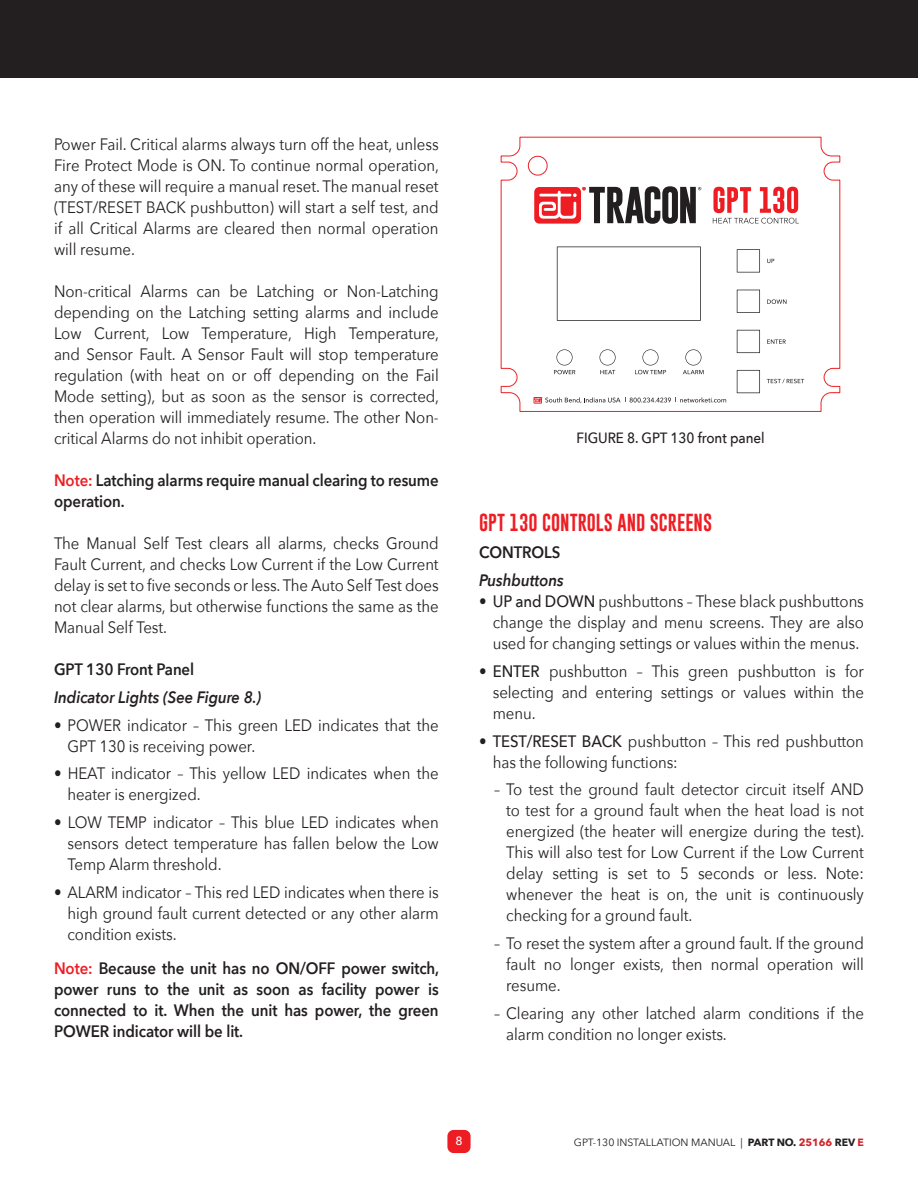
<style>
.page{position:relative;width:918px;height:1188px;background:#fff}
.page>*{position:absolute;margin:0;border:0;box-sizing:border-box;transform-origin:0 0}
.t1{font:18px "Gobold";color:#ee1d23}
.t2{font:16.5px/21px "Avenir Next";letter-spacing:-.005em;color:#231f20;text-align:justify;scale:.91 1}
.t3{font:600 16.5px/21px "Avenir Next";letter-spacing:-.005em;color:#231f20;scale:.91 1}
.t4{font:italic 600 16.5px "Avenir Next";letter-spacing:-.005em;color:#231f20;scale:.91 1}
.t5{font:500 14.85px "Avenir Next";letter-spacing:-.005em;color:#231f20;scale:.91 1}
.t6{font:500 12px "Avenir Next";color:#fff}
.t7{font:10.5px "Avenir Next";letter-spacing:-.005em;color:#231f20}
.s1{color:#ee1d23}
.s2{font-weight:500}
.s3{font-weight:700}
.s4{font-weight:700;color:#d1232a}
</style>
<div class="page">
<div style="left:447px;top:1130px;width:24px;height:23px;background:#ee1d23;border-radius:6px"></div>
<div style="left:0;top:0;width:918px;height:78px;background:#231f20"></div>
<svg style="left:500px;top:136px;width:341px;height:276px"></svg>
<svg style="left:557px;top:246px;width:144px;height:75px"></svg>
<svg style="left:534px;top:186px;width:167px;height:38px"></svg>
<svg style="left:713px;top:187px;width:86px;height:37px"></svg>
<svg style="left:554px;top:349px;width:21px;height:25px"></svg>
<svg style="left:600px;top:349px;width:16px;height:25px"></svg>
<svg style="left:635px;top:349px;width:31px;height:25px"></svg>
<svg style="left:683px;top:349px;width:21px;height:25px"></svg>
<svg style="left:767px;top:379px;width:37px;height:4px"></svg>
<svg style="left:534px;top:397px;width:192px;height:7px"></svg>
<p class="t2" style="left:54px;top:133px;width:425px">Power Fail. Critical alarms always turn off the heat, unless Fire Protect Mode is ON. To continue normal operation, any of these will require a manual reset. The manual reset (TEST/RESET BACK pushbutton) will start a self test, and if all Critical Alarms are cleared then normal operation will resume.</p>
<p class="t2" style="left:54px;top:280px;width:425px">Non-critical Alarms can be Latching or Non-Latching depending on the Latching setting alarms and include Low Current, Low Temperature, High Temperature, and Sensor Fault. A Sensor Fault will stop temperature regulation (with heat on or off depending on the Fail Mode setting), but as soon as the sensor is corrected, then operation will immediately resume. The other Non&shy;critical Alarms do not inhibit operation.</p>
<p class="t3" style="left:54px;top:469px;width:424px"><span class="s1">Note:</span> Latching alarms require manual clearing to resume operation.</p>
<p class="t2" style="left:54px;top:532px;width:424px">The Manual Self Test clears all alarms, checks Ground Fault Current, and checks Low Current if the Low Current delay is set to five seconds or less. The Auto Self Test does not clear alarms, but otherwise functions the same as the Manual Self Test.</p>
<p class="t3" style="left:54px;top:658px;width:156px">GPT 130 Front Panel</p>
<p class="t4" style="left:54px;top:683px;width:229px">Indicator Lights (See Figure 8.)</p>
<p class="t2" style="left:68px;top:714px;width:409px;text-indent:-14px">• POWER indicator – This green LED indicates that the<br>GPT 130 is receiving power.</p>
<p class="t2" style="left:68px;top:762px;width:409px;text-indent:-14px">• HEAT indicator – This yellow LED indicates when the heater is energized.</p>
<p class="t2" style="left:68px;top:811px;width:410px;text-indent:-14px">• LOW TEMP indicator – This blue LED indicates when sensors detect temperature has fallen below the Low Temp Alarm threshold.</p>
<p class="t2" style="left:68px;top:881px;width:409px;text-indent:-14px">• ALARM indicator – This red LED indicates when there is high ground fault current detected or any other alarm condition exists.</p>
<p class="t3" style="left:54px;top:958px;width:425px;text-align:justify"><span class="s1">Note:</span> Because the unit has no ON/OFF power switch, power runs to the unit as soon as facility power is connected to it. When the unit has power, the green POWER indicator will be lit.</p>
<p class="t5" style="left:577px;top:426px;width:208px">FIGURE 8. GPT 130 front panel</p>
<p class="t1" style="left:479px;top:510px;width:234px">GPT 130 CONTROLS AND SCREENS</p>
<p class="t3" style="left:479px;top:542px;width:91px">CONTROLS</p>
<p class="t4" style="left:479px;top:566px;width:94px">Pushbuttons</p>
<p class="t2" style="left:493px;top:590px;width:409px;text-indent:-14px">• <span class="s2">UP and DOWN</span> pushbuttons – These black pushbuttons change the display and menu screens. They are also used for changing settings or values within the menus.</p>
<p class="t2" style="left:493px;top:660px;width:409px;text-indent:-14px">• <span class="s2">ENTER</span> pushbutton – This green pushbutton is for selecting and entering settings or values within the menu.</p>
<p class="t2" style="left:493px;top:730px;width:409px;text-indent:-14px">• <span class="s2">TEST/RESET BACK</span> pushbutton – This red pushbutton has the following functions:</p>
<p class="t2" style="left:506px;top:778px;width:395px;text-indent:-12px">– To test the ground fault detector circuit itself AND to test for a ground fault when the heat load is not energized (the heater will energize during the test).<br>This will also test for Low Current if the Low Current delay setting is set to 5 seconds or less. Note: whenever the heat is on, the unit is continuously checking for a ground fault.</p>
<p class="t2" style="left:506px;top:932px;width:395px;text-indent:-12px">– To reset the system after a ground fault. If the ground fault no longer exists, then normal operation will resume.</p>
<p class="t2" style="left:506px;top:1002px;width:395px;text-indent:-12px">– Clearing any other latched alarm conditions if the alarm condition no longer exists.</p>
<p class="t6" style="left:455px;top:1131px;width:9px">8</p>
<p class="t7" style="left:574px;top:1133px;width:292px">GPT-130 INSTALLATION MANUAL | <span class="s3">PART NO.</span> <span class="s4">25166</span> <span class="s3">REV</span> <span class="s4">E</span></p>
</div>
